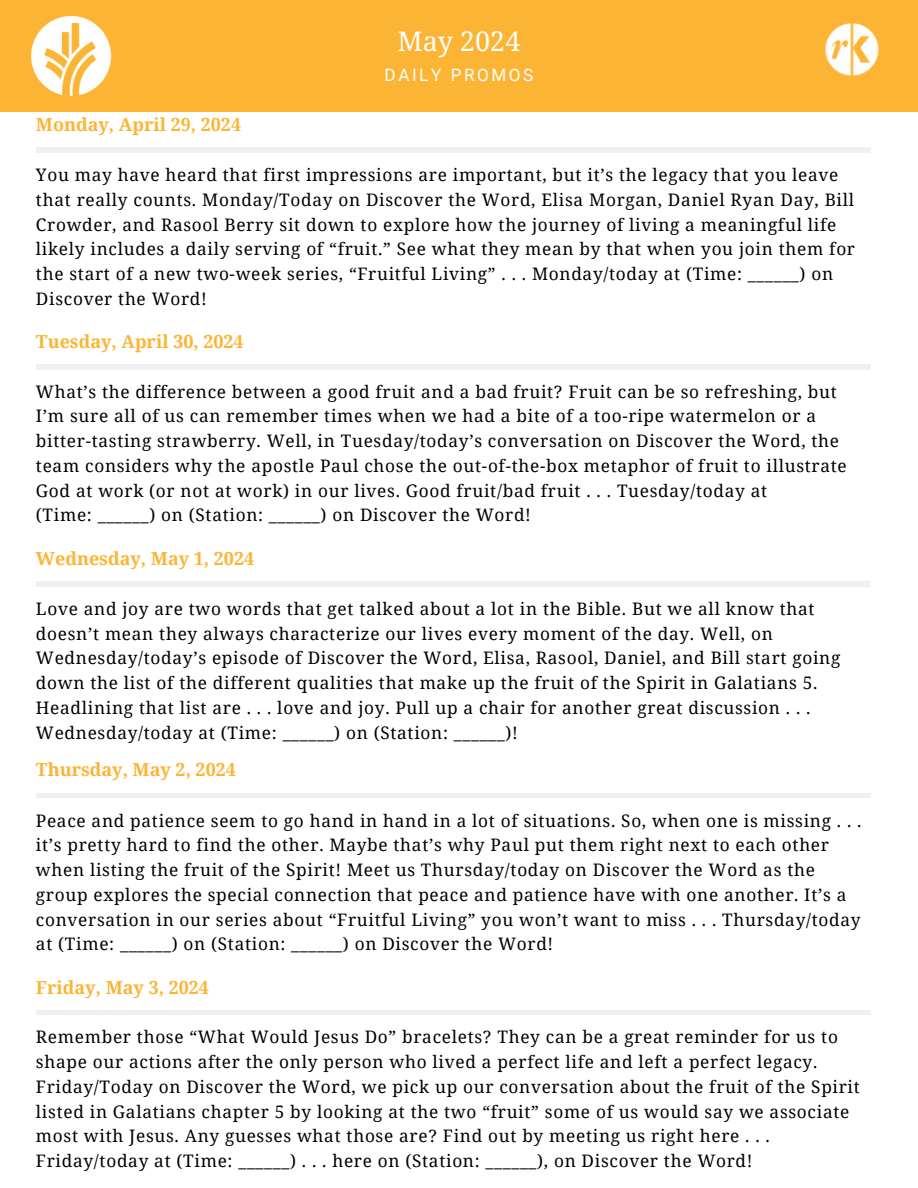
<style>
.page{position:relative;width:918px;height:1188px;background:#fff}
.page>*{position:absolute;margin:0;border:0;box-sizing:border-box;transform-origin:0 0}
.t1{font:27px "Noto Serif";color:#fff}
.t2{font:700 18px "Noto Serif";color:#fcb434}
.t3{font:17.25px/24.8px "Noto Serif";letter-spacing:.04em;color:#000}
.t4{font:17.1px "Roboto";letter-spacing:.15em;color:#fff}
</style>
<div class="page">
<div style="left:0;top:0;width:918px;height:112px;background:#fcb434"></div>
<img style="left:825px;top:23px;width:54px;height:53px">
<img style="left:31px;top:16px;width:81px;height:81px">
<hr style="left:36px;top:582px;width:834px;height:4px;background:#eef0f2">
<div style="left:36px;top:793px;width:834px;height:5px;background:#eef0f2"></div>
<div style="left:36px;top:1010px;width:834px;height:5px;background:#eef0f2"></div>
<hr style="left:36px;top:148px;width:834px;height:4px;background:#eef0f2">
<hr style="left:36px;top:365px;width:834px;height:4px;background:#eef0f2">
<h1 class="t1" style="left:397px;top:22px;width:125px">May 2024</h1>
<p class="t4" style="left:385px;top:65px;width:150px">DAILY PROMOS</p>
<h3 class="t2" style="left:36px;top:112px;width:207px">Monday, April 29, 2024</h3>
<p class="t3" style="left:36px;top:162px;width:821px">You may have heard that first impressions are important, but it’s the legacy that you leave that really counts. Monday/Today on Discover the Word, Elisa Morgan, Daniel Ryan Day, Bill Crowder, and Rasool Berry sit down to explore how the journey of living a meaningful life likely includes a daily serving of “fruit.” See what they mean by that when you join them for the start of a new two-week series, “Fruitful Living” . . . Monday/today at (Time: ______) on Discover the Word!</p>
<h3 class="t2" style="left:36px;top:328px;width:209px">Tuesday, April 30, 2024</h3>
<p class="t3" style="left:36px;top:379px;width:812px">What’s the difference between a good fruit and a bad fruit? Fruit can be so refreshing, but I’m sure all of us can remember times when we had a bite of a too-ripe watermelon or a bitter-tasting strawberry. Well, in Tuesday/today’s conversation on Discover the Word, the team considers why the apostle Paul chose the out-of-the-box metaphor of fruit to illustrate God at work (or not at work) in our lives. Good fruit/bad fruit . . . Tuesday/today at</p>
<h3 class="t3" style="left:36px;top:502px;width:497px">(Time: ______) on (Station: ______) on Discover the Word!</h3>
<p class="t2" style="left:36px;top:545px;width:220px">Wednesday, May 1, 2024</p>
<h3 class="t3" style="left:36px;top:596px;width:806px">Love and joy are two words that get talked about a lot in the Bible. But we all know that doesn’t mean they always characterize our lives every moment of the day. Well, on Wednesday/today’s episode of Discover the Word, Elisa, Rasool, Daniel, and Bill start going down the list of the different qualities that make up the fruit of the Spirit in Galatians 5.<br>Headlining that list are . . . love and joy. Pull up a chair for another great discussion . . .<br>Wednesday/today at (Time: ______) on (Station: ______)!</h3>
<p class="t2" style="left:36px;top:757px;width:201px">Thursday, May 2, 2024</p>
<h3 class="t3" style="left:36px;top:807px;width:827px">Peace and patience seem to go hand in hand in a lot of situations. So, when one is missing . . . it’s pretty hard to find the other. Maybe that’s why Paul put them right next to each other when listing the fruit of the Spirit! Meet us Thursday/today on Discover the Word as the group explores the special connection that peace and patience have with one another. It’s a conversation in our series about “Fruitful Living” you won’t want to miss . . . Thursday/today at (Time: ______) on (Station: ______) on Discover the Word!</h3>
<p class="t2" style="left:36px;top:974px;width:174px">Friday, May 3, 2024</p>
<p class="t3" style="left:36px;top:1024px;width:825px">Remember those “What Would Jesus Do” bracelets? They can be a great reminder for us to shape our actions after the only person who lived a perfect life and left a perfect legacy.<br>Friday/Today on Discover the Word, we pick up our conversation about the fruit of the Spirit listed in Galatians chapter 5 by looking at the two “fruit” some of us would say we associate most with Jesus. Any guesses what those are? Find out by meeting us right here . . .<br>Friday/today at (Time: ______) . . . here on (Station: ______), on Discover the Word!</p>
</div>
